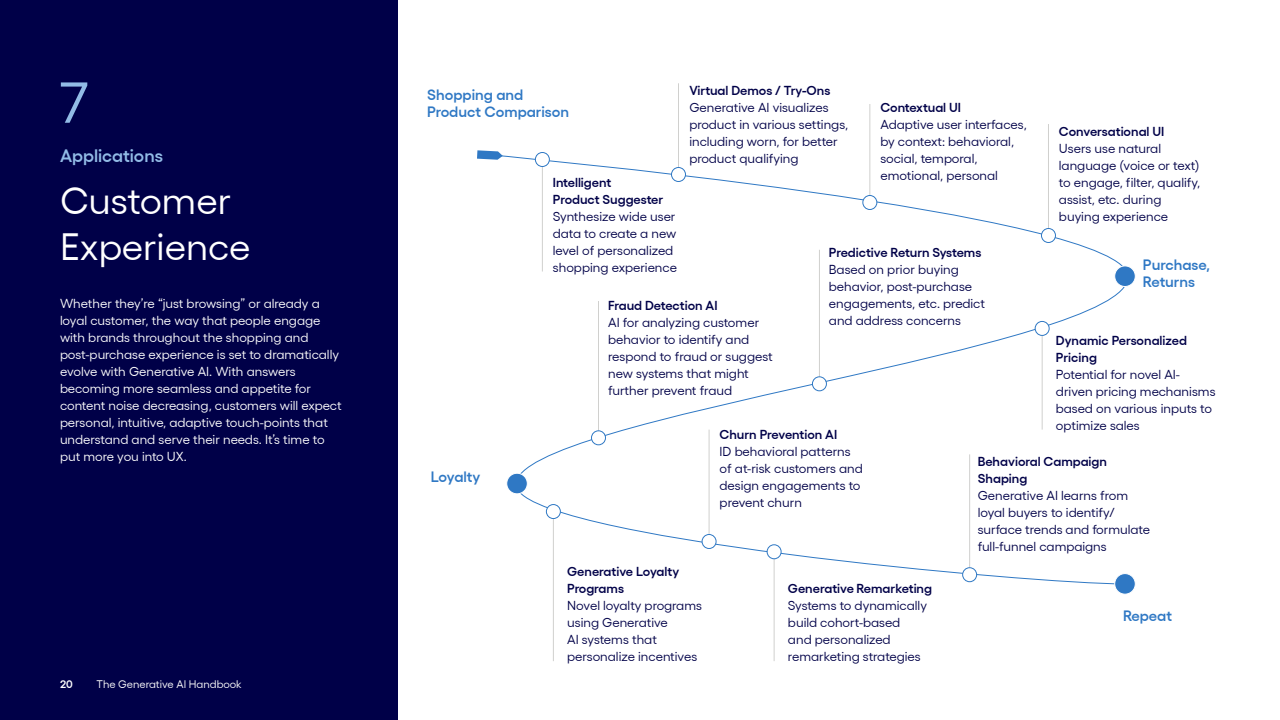
<style>
.page{position:relative;width:1280px;height:720px;background:#fff}
.page>*{position:absolute;margin:0;border:0;box-sizing:border-box;transform-origin:0 0}
.TEXT{font:57.6px "Gellix";color:#92bbe6}
.TITLES{font:38px/45.6px "Gellix";color:#fff}
.Section_header{font:600 18px "Gellix";color:#92bbe6}
.TEXT-2{font:600 15px/17px "Gellix";color:#2f78c4}
.TEXT-3{font:13px/17px "Gellix";color:#000048}
.TEXT-4{font:13px/17px "Gellix";color:#fff}
.TEXT-5{font:600 13px/17px "Gellix";color:#000048}
.t1{font:11px "Gellix";color:#fff}
.t2{font:600 11px "Gellix";color:#fff}
</style>
<div class="page">
<div style="left:0;top:0;width:398px;height:720px;background:#000048"></div>
<svg style="left:503px;top:154px;width:622px;height:431px"></svg>
<hr style="left:542px;top:154px;width:1px;height:118px;background:#d0d0ce">
<hr style="left:1042px;top:327px;width:1px;height:103px;background:#d0d0ce">
<hr style="left:553px;top:516px;width:1px;height:145px;background:#d0d0ce">
<hr style="left:774px;top:552px;width:1px;height:109px;background:#d0d0ce">
<hr style="left:678px;top:83px;width:1px;height:93px;background:#d0d0ce">
<hr style="left:1048px;top:124px;width:1px;height:113px;background:#d0d0ce">
<hr style="left:869px;top:104px;width:1px;height:93px;background:#d0d0ce">
<hr style="left:819px;top:250px;width:1px;height:134px;background:#d0d0ce">
<hr style="left:969px;top:454px;width:1px;height:116px;background:#d0d0ce">
<hr style="left:598px;top:301px;width:1px;height:138px;background:#d0d0ce">
<hr style="left:709px;top:430px;width:1px;height:117px;background:#d0d0ce">
<div style="left:535px;top:152px;width:14px;height:14px;background:#fff;border-radius:50%"></div>
<div style="left:535px;top:152px;width:15px;height:15px;border:1px solid #2f78c4;border-radius:50%"></div>
<div style="left:672px;top:168px;width:14px;height:14px;background:#fff;border-radius:50%"></div>
<div style="left:671px;top:167px;width:15px;height:15px;border:1px solid #2f78c4;border-radius:50%"></div>
<div style="left:1041px;top:228px;width:14px;height:14px;background:#fff;border-radius:50%"></div>
<div style="left:1041px;top:228px;width:15px;height:15px;border:1px solid #2f78c4;border-radius:50%"></div>
<div style="left:863px;top:196px;width:14px;height:14px;background:#fff;border-radius:50%"></div>
<div style="left:862px;top:195px;width:15px;height:15px;border:1px solid #2f78c4;border-radius:50%"></div>
<div style="left:1035px;top:321px;width:14px;height:14px;background:#fff;border-radius:50%"></div>
<div style="left:1035px;top:321px;width:15px;height:15px;border:1px solid #2f78c4;border-radius:50%"></div>
<div style="left:812px;top:377px;width:14px;height:14px;background:#fff;border-radius:50%"></div>
<div style="left:812px;top:376px;width:15px;height:15px;border:1px solid #2f78c4;border-radius:50%"></div>
<div style="left:592px;top:431px;width:14px;height:14px;background:#fff;border-radius:50%"></div>
<div style="left:591px;top:430px;width:15px;height:15px;border:1px solid #2f78c4;border-radius:50%"></div>
<div style="left:546px;top:505px;width:14px;height:14px;background:#fff;border-radius:50%"></div>
<div style="left:546px;top:504px;width:15px;height:15px;border:1px solid #2f78c4;border-radius:50%"></div>
<div style="left:702px;top:534px;width:14px;height:14px;background:#fff;border-radius:50%"></div>
<div style="left:702px;top:534px;width:15px;height:15px;border:1px solid #2f78c4;border-radius:50%"></div>
<div style="left:767px;top:545px;width:14px;height:14px;background:#fff;border-radius:50%"></div>
<div style="left:767px;top:544px;width:15px;height:15px;border:1px solid #2f78c4;border-radius:50%"></div>
<div style="left:963px;top:568px;width:14px;height:14px;background:#fff;border-radius:50%"></div>
<div style="left:962px;top:567px;width:15px;height:15px;border:1px solid #2f78c4;border-radius:50%"></div>
<div style="left:1115px;top:266px;width:20px;height:20px;background:#2f78c4;border-radius:50%"></div>
<div style="left:1114px;top:265px;width:22px;height:22px;border:1px solid #fff;border-radius:50%"></div>
<div style="left:507px;top:473px;width:20px;height:21px;background:#2f78c4;border-radius:50%"></div>
<div style="left:506px;top:473px;width:22px;height:21px;border:1px solid #fff;border-radius:50%"></div>
<div style="left:1115px;top:574px;width:20px;height:20px;background:#2f78c4;border-radius:50%"></div>
<div style="left:1114px;top:573px;width:22px;height:22px;border:1px solid #fff;border-radius:50%"></div>
<svg style="left:477px;top:150px;width:26px;height:10px"></svg>
<p class="TEXT" style="left:60px;top:59px;width:30px">7</p>
<p class="TEXT-2" style="left:427px;top:84px;width:143px">Shopping and<br>Product Comparison</p>
<p class="TEXT-5" style="left:689px;top:80px;width:143px">Virtual Demos / Try-Ons</p>
<p class="TEXT-3" style="left:689px;top:97px;width:161px">Generative AI visualizes product in various settings, including worn, for better product qualifying</p>
<p class="TEXT-5" style="left:880px;top:97px;width:82px">Contextual UI</p>
<p class="TEXT-3" style="left:880px;top:115px;width:148px">Adaptive user interfaces, by context: behavioral, social, temporal, emotional, personal</p>
<p class="TEXT-5" style="left:1059px;top:121px;width:107px">Conversational UI</p>
<p class="TEXT-3" style="left:1059px;top:139px;width:143px">Users use natural language (voice or text) to engage, filter, qualify, assist, etc. during buying experience</p>
<p class="Section_header" style="left:60px;top:142px;width:105px">Applications</p>
<p class="TEXT-5" style="left:553px;top:173px;width:112px">Intelligent<br>Product Suggester</p>
<p class="TEXT-3" style="left:553px;top:207px;width:126px">Synthesize wide user data to create a new level of personalized shopping experience</p>
<p class="TITLES" style="left:60px;top:174px;width:192px">Customer<br>Experience</p>
<p class="TEXT-5" style="left:829px;top:242px;width:154px">Predictive Return Systems</p>
<p class="TEXT-3" style="left:829px;top:259px;width:158px">Based on prior buying behavior, post-purchase engagements, etc. predict and address concerns</p>
<p class="TEXT-2" style="left:1143px;top:255px;width:69px">Purchase,<br>Returns</p>
<p class="TEXT-4" style="left:60px;top:294px;width:283px">Whether they’re “just browsing” or already a loyal customer, the way that people engage with brands throughout the shopping and post-purchase experience is set to dramatically evolve with Generative AI. With answers becoming more seamless and appetite for content noise decreasing, customers will expect personal, intuitive, adaptive touch-points that understand and serve their needs. It’s time to put more you into UX.</p>
<p class="TEXT-5" style="left:608px;top:295px;width:111px">Fraud Detection AI</p>
<p class="TEXT-3" style="left:608px;top:312px;width:166px">AI for analyzing customer behavior to identify and respond to fraud or suggest new systems that might further prevent fraud</p>
<p class="TEXT-5" style="left:720px;top:425px;width:119px">Churn Prevention AI</p>
<p class="TEXT-3" style="left:720px;top:442px;width:145px">ID behavioral patterns of at-risk customers and design engagements to prevent churn</p>
<p class="TEXT-5" style="left:1056px;top:330px;width:133px">Dynamic Personalized<br>Pricing</p>
<p class="TEXT-3" style="left:1056px;top:364px;width:161px">Potential for novel AI&shy;driven pricing mechanisms based on various inputs to optimize sales</p>
<p class="TEXT-5" style="left:978px;top:452px;width:131px">Behavioral Campaign<br>Shaping</p>
<p class="TEXT-3" style="left:978px;top:486px;width:174px">Generative AI learns from loyal buyers to identify/ surface trends and formulate full-funnel campaigns</p>
<p class="TEXT-2" style="left:431px;top:466px;width:51px">Loyalty</p>
<p class="t2" style="left:60px;top:675px;width:14px">20</p>
<p class="t1" style="left:97px;top:676px;width:147px">The Generative AI Handbook</p>
<p class="TEXT-5" style="left:567px;top:562px;width:114px">Generative Loyalty<br>Programs</p>
<p class="TEXT-3" style="left:567px;top:596px;width:136px">Novel loyalty programs using Generative<br>AI systems that personalize incentives</p>
<p class="TEXT-5" style="left:788px;top:579px;width:146px">Generative Remarketing</p>
<p class="TEXT-3" style="left:788px;top:596px;width:141px">Systems to dynamically build cohort-based and personalized remarketing strategies</p>
<p class="TEXT-2" style="left:1123px;top:605px;width:50px">Repeat</p>
</div>
